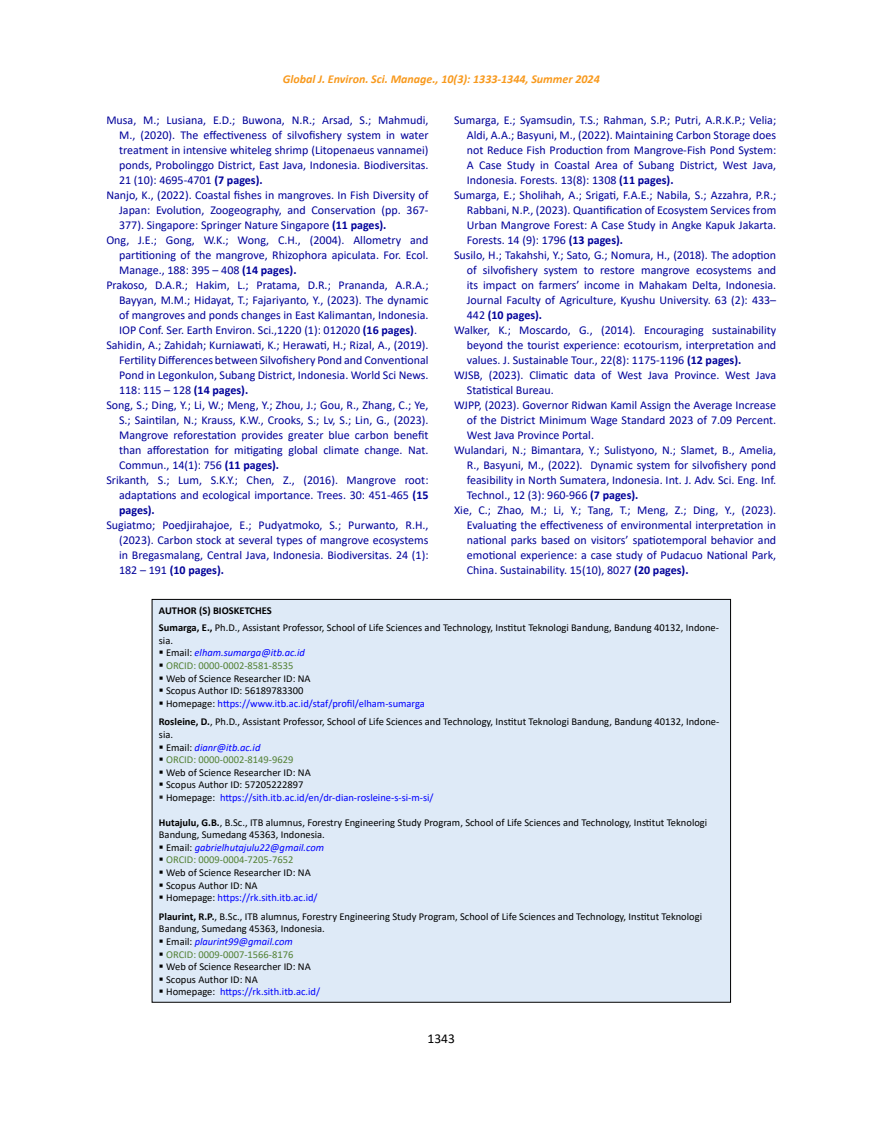
<style>
.page{position:relative;width:872px;height:1127px;background:#fff}
.page>*{position:absolute;margin:0;border:0;box-sizing:border-box;transform-origin:0 0}
.t1{font:13.5px "Calibri";color:#000}
.t2{font:12px/15px "Calibri";color:#009;text-align:justify}
.t3{font:italic 700 12px "Calibri";color:#f8991d}
.t4{font:700 12px "Calibri";color:#009}
.t5{font:10.5px/18.6px "Calibri";color:#000}
.t6{font:italic 10.5px "Calibri";color:#00f}
.t7{font:10.5px "Calibri";color:#538135}
.t8{font:10.5px "Calibri";color:#00f}
.s1{font-weight:700}
.s2{font-weight:400}
.s3{color:#000}
.s4{font-style:normal;color:#000}
.s5{color:#00f}
.s6{color:#202122}
</style>
<div class="page">
<div style="left:152px;top:599px;width:578px;height:403px;background:#deeaf7"></div>
<p class="t3" style="left:283px;top:70px;width:318px">Global J. Environ. Sci. Manage., 10(3): 1333-1344, Summer 2024</p>
<p class="t2" style="left:106px;top:112px;width:324px">Musa, M.; Lusiana, E.D.; Buwona, N.R.; Arsad, S.; Mahmudi,</p>
<p class="t2" style="left:119px;top:127px;width:311px">M., (2020). The effectiveness of silvofishery system in water</p>
<p class="t2" style="left:119px;top:142px;width:311px">treatment in intensive whiteleg shrimp (Litopenaeus vannamei)</p>
<p class="t2" style="left:119px;top:157px;width:311px">ponds, Probolinggo District, East Java, Indonesia. Biodiversitas.</p>
<p class="t2" style="left:119px;top:172px;width:145px">21 (10): 4695-4701 <span class="s1">(7 pages).</span></p>
<p class="t2" style="left:106px;top:187px;width:324px">Nanjo, K., (2022). Coastal fishes in mangroves. In Fish Diversity of</p>
<p class="t2" style="left:119px;top:202px;width:311px">Japan: Evolution, Zoogeography, and Conservation (pp. 367-</p>
<p class="t2" style="left:119px;top:217px;width:269px">377). Singapore: Springer Nature Singapore <span class="s1">(11 pages).</span></p>
<p class="t2" style="left:106px;top:232px;width:324px">Ong, J.E.; Gong, W.K.; Wong, C.H., (2004). Allometry and</p>
<p class="t2" style="left:119px;top:247px;width:311px">partitioning of the mangrove, Rhizophora apiculata. For. Ecol.</p>
<p class="t2" style="left:119px;top:262px;width:179px">Manage., 188: 395 – 408 <span class="s1">(14 pages).</span></p>
<p class="t2" style="left:106px;top:277px;width:324px">Prakoso, D.A.R.; Hakim, L.; Pratama, D.R.; Prananda, A.R.A.;</p>
<p class="t2" style="left:119px;top:292px;width:311px">Bayyan, M.M.; Hidayat, T.; Fajariyanto, Y., (2023). The dynamic</p>
<p class="t2" style="left:119px;top:307px;width:311px">of mangroves and ponds changes in East Kalimantan, Indonesia.</p>
<p class="t2" style="left:119px;top:322px;width:299px">IOP Conf. Ser. Earth Environ. Sci.,1220 (1): 012020 <span class="s1">(16 pages)</span>.</p>
<p class="t2" style="left:106px;top:337px;width:324px">Sahidin, A.; Zahidah; Kurniawati, K.; Herawati, H.; Rizal, A., (2019).</p>
<p class="t2" style="left:119px;top:352px;width:311px">Fertility Differences between Silvofishery Pond and Conventional</p>
<p class="t2" style="left:119px;top:367px;width:311px">Pond in Legonkulon, Subang District, Indonesia. World Sci News.</p>
<p class="t2" style="left:119px;top:382px;width:131px">118: 115 – 128 <span class="s1">(14 pages).</span></p>
<p class="t2" style="left:106px;top:397px;width:324px">Song, S.; Ding, Y.; Li, W.; Meng, Y.; Zhou, J.; Gou, R., Zhang, C.; Ye,</p>
<p class="t2" style="left:119px;top:412px;width:311px">S.; Saintilan, N.; Krauss, K.W., Crooks, S.; Lv, S.; Lin, G., (2023).</p>
<p class="t2" style="left:119px;top:427px;width:311px">Mangrove reforestation provides greater blue carbon benefit</p>
<p class="t2" style="left:119px;top:442px;width:311px">than afforestation for mitigating global climate change. Nat.</p>
<p class="t2" style="left:119px;top:457px;width:161px">Commun., 14(1): 756 <span class="s1">(11 pages).</span></p>
<p class="t2" style="left:106px;top:472px;width:324px">Srikanth, S.; Lum, S.K.Y.; Chen, Z., (2016). Mangrove root:</p>
<p class="t2" style="left:119px;top:487px;width:311px">adaptations and ecological importance. Trees. 30: 451-465 <span class="s1">(15</span></p>
<p class="t4" style="left:119px;top:501px;width:37px">pages).</p>
<p class="t2" style="left:119px;top:517px;width:311px;text-indent:-13px">Sugiatmo; Poedjirahajoe, E.; Pudyatmoko, S.; Purwanto, R.H., (2023). Carbon stock at several types of mangrove ecosystems in Bregasmalang, Central Java, Indonesia. Biodiversitas. 24 (1):<br>182 – 191 <span class="s1">(10 pages).</span></p>
<p class="t2" style="left:454px;top:112px;width:324px">Sumarga, E.; Syamsudin, T.S.; Rahman, S.P.; Putri, A.R.K.P.; Velia;</p>
<p class="t2" style="left:467px;top:127px;width:311px">Aldi, A.A.; Basyuni, M., (2022). Maintaining Carbon Storage does</p>
<p class="t2" style="left:467px;top:142px;width:311px">not Reduce Fish Production from Mangrove-Fish Pond System:</p>
<p class="t2" style="left:467px;top:157px;width:311px">A Case Study in Coastal Area of Subang District, West Java,</p>
<p class="t2" style="left:467px;top:172px;width:208px">Indonesia. Forests. 13(8): 1308 <span class="s1">(11 pages).</span></p>
<p class="t2" style="left:454px;top:187px;width:324px">Sumarga, E.; Sholihah, A.; Srigati, F.A.E.; Nabila, S.; Azzahra, P.R.;</p>
<p class="t2" style="left:467px;top:202px;width:311px">Rabbani, N.P., (2023). Quantification of Ecosystem Services from</p>
<p class="t2" style="left:467px;top:217px;width:311px">Urban Mangrove Forest: A Case Study in Angke Kapuk Jakarta.</p>
<p class="t2" style="left:467px;top:232px;width:158px">Forests. 14 (9): 1796 <span class="s1">(13 pages).</span></p>
<p class="t2" style="left:454px;top:247px;width:324px">Susilo, H.; Takahshi, Y.; Sato, G.; Nomura, H., (2018). The adoption</p>
<p class="t2" style="left:467px;top:262px;width:311px">of silvofishery system to restore mangrove ecosystems and</p>
<p class="t2" style="left:467px;top:277px;width:311px">its impact on farmers’ income in Mahakam Delta, Indonesia.</p>
<p class="t2" style="left:467px;top:292px;width:311px">Journal Faculty of Agriculture, Kyushu University. 63 (2): 433–</p>
<p class="t4" style="left:467px;top:306px;width:77px"><span class="s2">442</span> (10 pages).</p>
<p class="t2" style="left:454px;top:322px;width:324px">Walker, K.; Moscardo, G., (2014). Encouraging sustainability</p>
<p class="t2" style="left:467px;top:337px;width:311px">beyond the tourist experience: ecotourism, interpretation and</p>
<p class="t2" style="left:467px;top:352px;width:276px">values. J. Sustainable Tour., 22(8): 1175-1196 <span class="s1">(12 pages).</span></p>
<p class="t2" style="left:454px;top:367px;width:324px">WJSB, (2023). Climatic data of West Java Province. West Java</p>
<p class="t2" style="left:467px;top:382px;width:89px">Statistical Bureau.</p>
<p class="t2" style="left:454px;top:397px;width:324px">WJPP, (2023). Governor Ridwan Kamil Assign the Average Increase</p>
<p class="t2" style="left:467px;top:412px;width:311px">of the District Minimum Wage Standard 2023 of 7.09 Percent.</p>
<p class="t2" style="left:467px;top:427px;width:129px">West Java Province Portal.</p>
<p class="t2" style="left:454px;top:442px;width:324px">Wulandari, N.; Bimantara, Y.; Sulistyono, N.; Slamet, B., Amelia,</p>
<p class="t2" style="left:467px;top:457px;width:311px">R., Basyuni, M., (2022). Dynamic system for silvofishery pond</p>
<p class="t2" style="left:467px;top:472px;width:311px">feasibility in North Sumatera, Indonesia. Int. J. Adv. Sci. Eng. Inf.</p>
<p class="t2" style="left:467px;top:487px;width:173px">Technol., 12 (3): 960-966 <span class="s1">(7 pages).</span></p>
<p class="t2" style="left:454px;top:502px;width:324px">Xie, C.; Zhao, M.; Li, Y.; Tang, T.; Meng, Z.; Ding, Y., (2023).</p>
<p class="t2" style="left:467px;top:517px;width:311px">Evaluating the effectiveness of environmental interpretation in</p>
<p class="t2" style="left:467px;top:532px;width:311px">national parks based on visitors’ spatiotemporal behavior and</p>
<p class="t2" style="left:467px;top:547px;width:311px">emotional experience: a case study of Pudacuo National Park,</p>
<p class="t2" style="left:467px;top:562px;width:223px">China. Sustainability. 15(10), 8027 <span class="s1">(20 pages).</span></p>
<p class="t5" style="left:159px;top:602px;width:561px;line-height:17.1px"><span class="s1">AUTHOR (S) BIOSKETCHES<br>Sumarga, E.,</span> Ph.D., Assistant Professor, School of Life Sciences and Technology, Institut Teknologi Bandung, Bandung 40132, Indone-</p>
<p class="t5" style="left:159px;top:631px;width:16px">sia.</p>
<p class="t6" style="left:159px;top:646px;width:148px"><span class="s3">▪</span> <span class="s4">Email:</span> elham.sumarga@itb.ac.id</p>
<p class="t7" style="left:159px;top:658px;width:136px"><span class="s3">▪</span> ORCID: 0000-0002-8581-8535</p>
<p class="t5" style="left:159px;top:668px;width:153px">▪ Web of Science Researcher ID: NA</p>
<p class="t5" style="left:159px;top:681px;width:146px">▪ Scopus Author ID: 56189783300</p>
<p class="t5" style="left:159px;top:694px;width:562px">▪ Homepage: <span class="s5">https://www.itb.ac.id/staf/profil/elham-sumarga<br></span><span class="s1">Rosleine, D.</span>, Ph.D., Assistant Professor, School of Life Sciences and Technology, Institut Teknologi Bandung, Bandung 40132, Indone-</p>
<p class="t5" style="left:159px;top:725px;width:16px">sia.</p>
<p class="t6" style="left:159px;top:740px;width:103px"><span class="s3">▪</span> <span class="s4">Email:</span> dianr@itb.ac.id</p>
<p class="t7" style="left:159px;top:752px;width:136px"><span class="s3">▪</span> ORCID: 0000-0002-8149-9629</p>
<p class="t5" style="left:159px;top:763px;width:153px">▪ Web of Science Researcher ID: NA</p>
<p class="t5" style="left:159px;top:775px;width:146px">▪ Scopus Author ID: 57205222897</p>
<p class="t8" style="left:159px;top:790px;width:276px"><span class="s6">▪</span> <span class="s3">Homepage:</span> https://sith.itb.ac.id/en/dr-dian-rosleine-s-si-m-si/</p>
<p class="t5" style="left:159px;top:815px;width:550px;line-height:12.6px"><span class="s1">Hutajulu, G.B.</span>, B.Sc., ITB alumnus, Forestry Engineering Study Program, School of Life Sciences and Technology, Institut Teknologi<br>Bandung, Sumedang 45363, Indonesia.</p>
<p class="t6" style="left:159px;top:840px;width:167px"><span class="s3">▪</span> <span class="s4">Email:</span> gabrielhutajulu22@gmail.com</p>
<p class="t7" style="left:159px;top:852px;width:136px"><span class="s3">▪</span> ORCID: 0009-0004-7205-7652</p>
<p class="t5" style="left:159px;top:863px;width:153px">▪ Web of Science Researcher ID: NA</p>
<p class="t5" style="left:159px;top:875px;width:100px">▪ Scopus Author ID: NA</p>
<p class="t5" style="left:159px;top:888px;width:544px">▪ Homepage: <span class="s5">https://rk.sith.itb.ac.id/<br></span><span class="s1">Plaurint, R.P.</span>, B.Sc., ITB alumnus, Forestry Engineering Study Program, School of Life Sciences and Technology, Institut Teknologi</p>
<p class="t5" style="left:159px;top:919px;width:167px">Bandung, Sumedang 45363, Indonesia.</p>
<p class="t6" style="left:159px;top:934px;width:135px"><span class="s3">▪</span> <span class="s4">Email:</span> plaurint99@gmail.com</p>
<p class="t7" style="left:159px;top:947px;width:136px"><span class="s3">▪</span> ORCID: 0009-0007-1566-8176</p>
<p class="t5" style="left:159px;top:957px;width:153px">▪ Web of Science Researcher ID: NA</p>
<p class="t5" style="left:159px;top:970px;width:100px">▪ Scopus Author ID: NA</p>
<p class="t8" style="left:159px;top:984px;width:163px"><span class="s3">▪ Homepage:</span> https://rk.sith.itb.ac.id/</p>
<p class="t1" style="left:427px;top:1029px;width:29px">1343</p>
</div>
